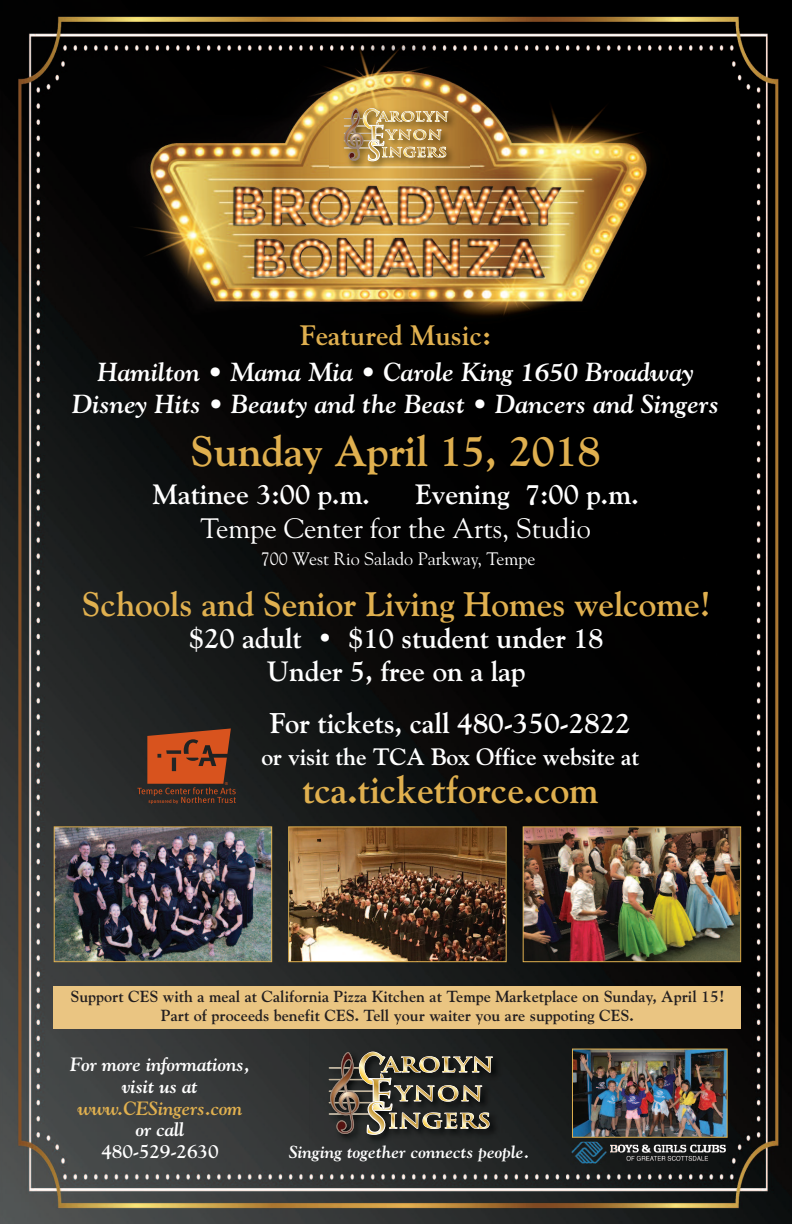
<style>
.page{position:relative;width:792px;height:1224px;background:#fff}
.page>*{position:absolute;margin:0;border:0;box-sizing:border-box;transform-origin:0 0}
.t1{font:700 42.6px "Goudy Old Style BT";color:#e0b04f}
.t2{font:700 37.9px "Goudy";letter-spacing:-.01em;color:#e0b04f}
.t3{font:700 34.1px "Goudy Old Style BT";color:#e0b04f}
.t4{font:700 28.4px "Goudy";letter-spacing:-.01em;color:#fff}
.t5{font:700 28px/32.7px "Goudy Old Style BT";color:#fff;text-align:center}
.t6{font:28px "Goudy";color:#fff}
.t7{font:700 28px "Goudy";color:#e0b04f}
.t8{font:italic 700 26px/32px "Goudy";color:#fff;text-align:center}
.t9{font:700 23.7px "Goudy";letter-spacing:-.01em;color:#fff}
.t10{font:italic 700 19.2px/21.6px "Goudy";letter-spacing:-.01em;color:#fff;text-align:center}
.t11{font:italic 700 19.2px "Goudy";letter-spacing:-.01em;color:#e0b04f}
.t12{font:700 19.2px "Goudy";letter-spacing:-.01em;color:#fff}
.t13{font:18px "Goudy";color:#fff}
.t14{font:italic 700 17.4px "Goudy";color:#fff}
.t15{font:700 16px/19.2px "Goudy";color:#231f20;text-align:center}
.t16{font:4.1px "Meta";color:#d8531e}
</style>
<div class="page">
<img style="left:0;top:0;width:792px;height:1224px">
<img style="left:329px;top:88px;width:140px;height:88px">
<svg style="left:344px;top:108px;width:105px;height:55px;background:#bb9a5e"></svg>
<img style="left:56px;top:828px;width:214px;height:132px">
<div style="left:54px;top:826px;width:218px;height:136px;border:1px solid #e0b04f"></div>
<img style="left:290px;top:828px;width:215px;height:132px">
<div style="left:288px;top:826px;width:219px;height:136px;border:1px solid #e0b04f"></div>
<img style="left:525px;top:828px;width:214px;height:132px">
<div style="left:523px;top:826px;width:218px;height:136px;border:1px solid #e0b04f"></div>
<svg style="left:137px;top:728px;width:99px;height:76px;background:#813d21"></svg>
<img style="left:574px;top:1051px;width:152px;height:85px">
<div style="left:572px;top:1049px;width:156px;height:89px;border:1px solid #e0b04f"></div>
<div style="left:54px;top:986px;width:687px;height:43px;background:#eac582"></div>
<img style="left:309px;top:1023px;width:209px;height:128px">
<hr style="left:329px;top:1067px;width:32px;height:2px;background:#c3b49b">
<hr style="left:329px;top:1079px;width:37px;height:1px;background:#c3b49b">
<hr style="left:329px;top:1091px;width:47px;height:1px;background:#c3b49b">
<hr style="left:329px;top:1102px;width:47px;height:1px;background:#c3b49b">
<hr style="left:329px;top:1113px;width:44px;height:2px;background:#c3b49b">
<svg style="left:330px;top:1052px;width:164px;height:86px;background:#575144"></svg>
<img style="left:620px;top:1144px;width:105px;height:18px">
<img style="left:571px;top:1142px;width:49px;height:22px">
<h3 class="t7" style="left:300px;top:319px;width:193px">Featured Music:</h3>
<h3 class="t8" style="left:72px;top:356px;width:648px">Hamilton • Mama Mia • Carole King 1650 Broadway<br>Disney Hits • Beauty and the Beast • Dancers and Singers</h3>
<h1 class="t1" style="left:191px;top:435px;width:412px">Sunday April 15, 2018</h1>
<h3 class="t5" style="left:153px;top:480px;width:219px">Matinee 3:00 p.m.</h3>
<h3 class="t5" style="left:416px;top:480px;width:225px">Evening 7:00 p.m.</h3>
<h3 class="t6" style="left:201px;top:512px;width:392px">Tempe Center for the Arts, Studio</h3>
<p class="t13" style="left:261px;top:548px;width:276px">700 West Rio Salado Parkway, Tempe</p>
<h3 class="t3" style="left:82px;top:591px;width:631px">Schools and Senior Living Homes welcome!</h3>
<h3 class="t5" style="left:189px;top:624px;width:416px">$20 adult • $10 student under 18<br>Under 5, free on a lap</h3>
<h3 class="t4" style="left:270px;top:707px;width:363px">For tickets, call 480-350-2822</h3>
<h3 class="t9" style="left:261px;top:743px;width:380px">or visit the TCA Box Office website at</h3>
<h2 class="t2" style="left:302px;top:768px;width:298px">tca.ticketforce.com</h2>
<p class="t16" style="left:225px;top:782px;width:5px">®</p>
<p class="t15" style="left:70px;top:987px;width:655px">Support CES with a meal at California Pizza Kitchen at Tempe Marketplace on Sunday, April 15!<br>Part of proceeds benefit CES. Tell your waiter you are suppoting CES.</p>
<p class="t10" style="left:70px;top:1054px;width:182px">For more informations, visit us at</p>
<p class="t11" style="left:78px;top:1097px;width:166px">www.CESingers.com</p>
<p class="t10" style="left:136px;top:1119px;width:50px">or call</p>
<p class="t12" style="left:102px;top:1140px;width:119px">480-529-2630</p>
<p class="t14" style="left:289px;top:1141px;width:242px">Singing together connects people.</p>
</div>
